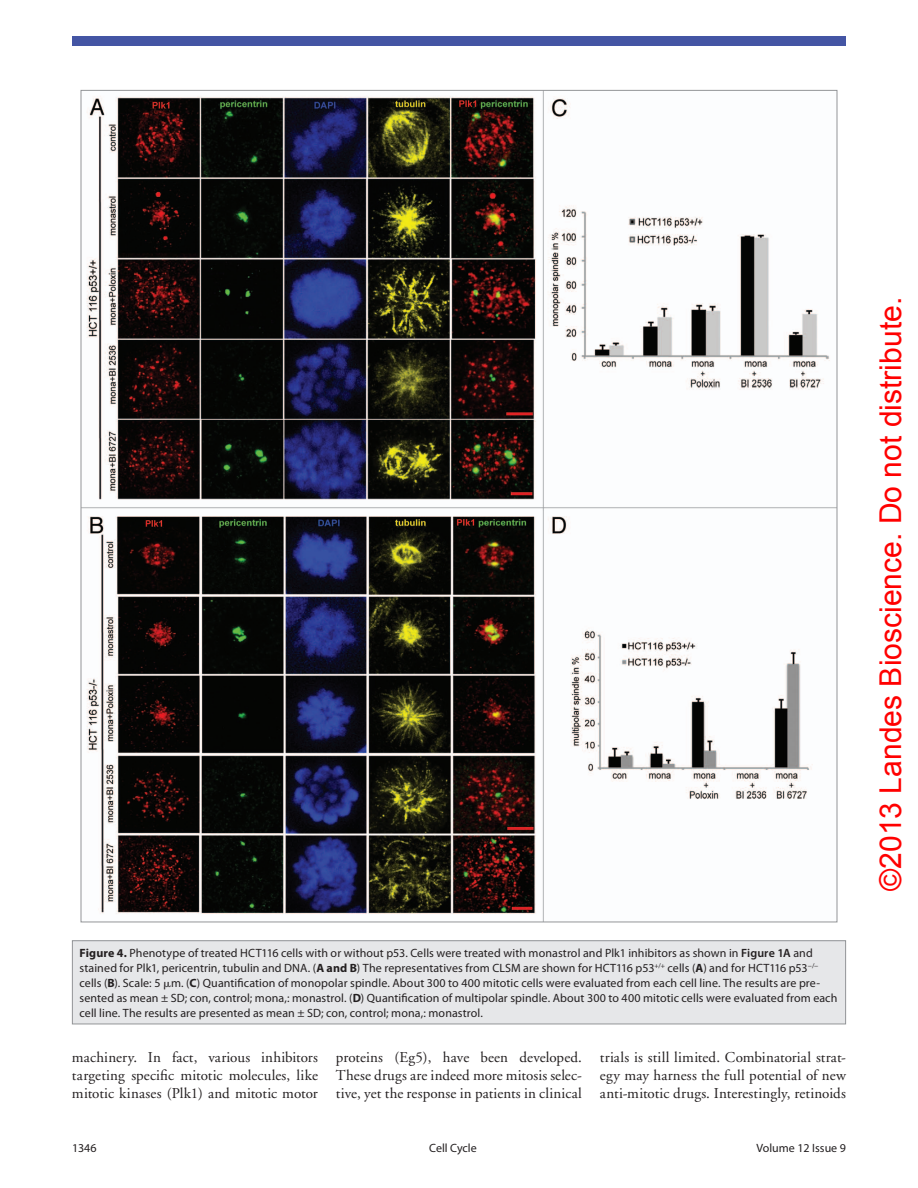
<style>
.page{position:relative;width:918px;height:1188px;background:#fff}
.page>*{position:absolute;margin:0;border:0;box-sizing:border-box;transform-origin:0 0}
.t1{font:30.15px "Arial";color:#f00}
.t2{font:15px/18px "Adobe Garamond";letter-spacing:.005em;color:#231f20;text-align:justify}
.t3{font:12px/15px "Myriad Pro";letter-spacing:.01em;color:#231f20}
.s1{font-weight:700}
.s2{font-weight:600}
.s3{font-family:"Universal Std Greekw Math Pi"}
</style>
<div class="page">
<div style="left:72px;top:36px;width:774px;height:10px;background:#4455a4"></div>
<div style="left:72px;top:941px;width:774px;height:83px;background:#e6e7e9"></div>
<div style="left:72px;top:940px;width:774px;height:84px;border:1px solid #939598"></div>
<img style="left:83px;top:92px;width:752px;height:828px">
<p class="t3" style="left:80px;top:945px;width:759px"><span class="s1">Figure 4.</span> Phenotype of treated HCT116 cells with or without p53. Cells were treated with monastrol and Plk1 inhibitors as shown in <span class="s2">Figure 1A</span> and stained for Plk1, pericentrin, tubulin and DNA. (<span class="s1">A and B</span>) The representatives from CLSM are shown for HCT116 p53<sup>+/+</sup> cells (<span class="s1">A</span>) and for HCT116 p53<sup>−/− </sup>cells (<span class="s1">B</span>). Scale: 5 <span class="s3">μ</span>m. (<span class="s1">C</span>) Quantification of monopolar spindle. About 300 to 400 mitotic cells were evaluated from each cell line. The results are pre&shy;sented as mean ± SD; con, control; mona,: monastrol. (<span class="s1">D</span>) Quantification of multipolar spindle. About 300 to 400 mitotic cells were evaluated from each cell line. The results are presented as mean ± SD; con, control; mona,: monastrol.</p>
<p class="t2" style="left:72px;top:1049px;width:248px">machinery. In fact, various inhibitors targeting specific mitotic molecules, like mitotic kinases (Plk1) and mitotic motor</p>
<p class="t2" style="left:336px;top:1049px;width:247px">proteins (Eg5), have been developed.<br>These drugs are indeed more mitosis selec&shy;tive, yet the response in patients in clinical</p>
<p class="t2" style="left:600px;top:1049px;width:247px">trials is still limited. Combinatorial strat&shy;egy may harness the full potential of new anti-mitotic drugs. Interestingly, retinoids</p>
<p class="t3" style="left:72px;top:1141px;width:26px">1346</p>
<p class="t3" style="left:429px;top:1141px;width:49px">Cell Cycle</p>
<p class="t3" style="left:757px;top:1141px;width:91px">Volume 12 Issue 9</p>
<h1 class="t1" style="left:871px;top:891px;width:595px;rotate:-90deg">©2013 Landes Bioscience. Do not distribute.</h1>
</div>
